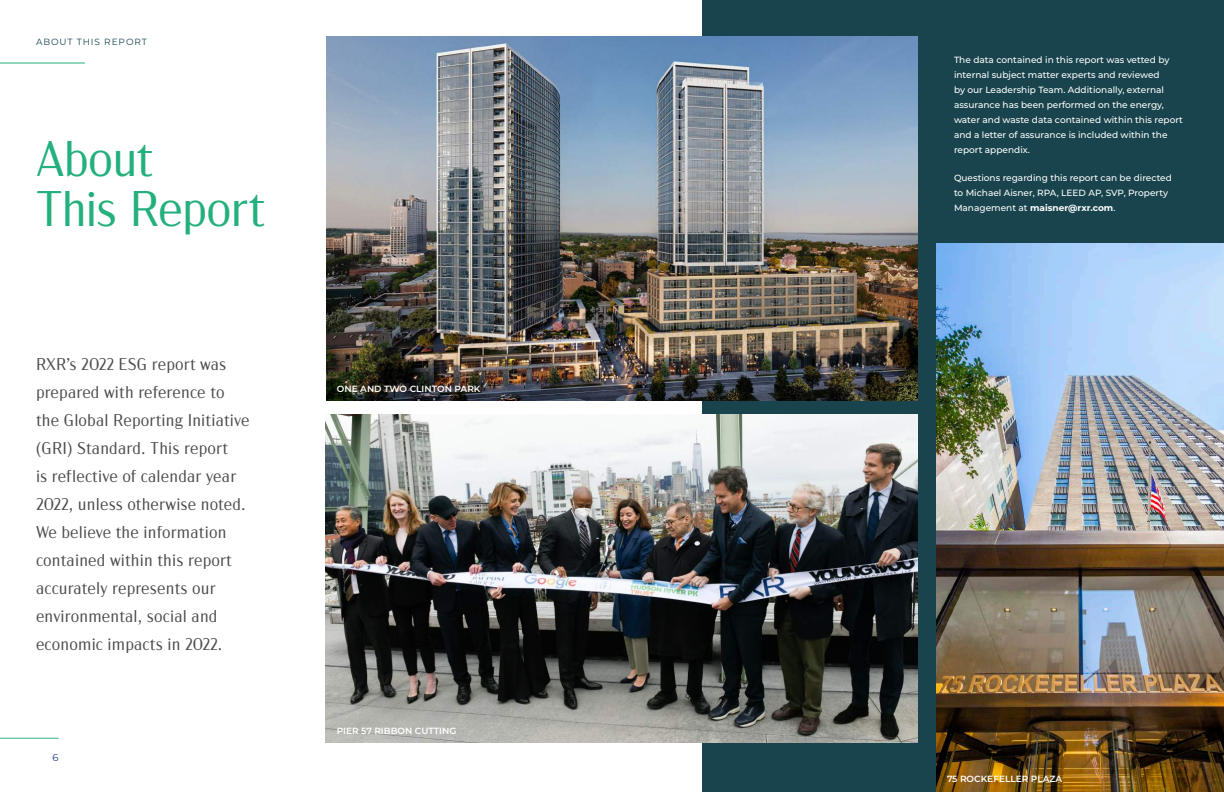
<style>
.page{position:relative;width:1224px;height:792px;background:#fff}
.page>*{position:absolute;margin:0;border:0;box-sizing:border-box;transform-origin:0 0}
.t1{font:300 50px/50px "Acme Gothic";letter-spacing:-.02em;color:#23b07c}
.t2{font:300 17px/28px "Acme Gothic";letter-spacing:.01em;color:#4b4c4d}
.t3{font:10px "Montserrat";color:#253f8e}
.t4{font:500 9px/15px "Montserrat";color:#fff}
.t5{font:600 9px "Montserrat";color:#fff}
.t6{font:9px "Montserrat";letter-spacing:.1em;color:#16444f}
.s1{font-weight:700}
</style>
<div class="page">
<div style="left:702px;top:0;width:522px;height:792px;background:#19444d"></div>
<hr style="left:0;top:738px;width:58px;height:1px;background:#2ab47e">
<img style="left:326px;top:414px;width:592px;height:328px">
<img style="left:327px;top:36px;width:591px;height:364px">
<hr style="left:0;top:63px;width:85px;height:1px;background:#25b47d">
<img style="left:936px;top:243px;width:288px;height:549px">
<p class="t6" style="left:36px;top:35px;width:112px">ABOUT THIS REPORT</p>
<h1 class="t1" style="left:36px;top:130px;width:231px">About<br>This Report</h1>
<p class="t2" style="left:36px;top:349px;width:215px">RXR’s 2022 ESG report was prepared with reference to the Global Reporting Initiative (GRI) Standard. This report<br>is reflective of calendar year<br>2022, unless otherwise noted.<br>We believe the information contained within this report accurately represents our environmental, social and economic impacts in 2022.</p>
<p class="t3" style="left:52px;top:751px;width:8px">6</p>
<p class="t5" style="left:337px;top:382px;width:145px">ONE AND TWO CLINTON PARK</p>
<p class="t5" style="left:337px;top:724px;width:121px">PIER 57 RIBBON CUTTING</p>
<p class="t4" style="left:954px;top:52px;width:231px">The data contained in this report was vetted by internal subject matter experts and reviewed<br>by our Leadership Team. Additionally, external assurance has been performed on the energy, water and waste data contained within this report and a letter of assurance is included within the report appendix.</p>
<p class="t4" style="left:954px;top:170px;width:219px">Questions regarding this report can be directed to Michael Aisner, RPA, LEED AP, SVP, Property<br>Management at <span class="s1">maisner@rxr.com</span>.</p>
<p class="t5" style="left:947px;top:772px;width:117px">75 ROCKEFELLER PLAZA</p>
</div>
